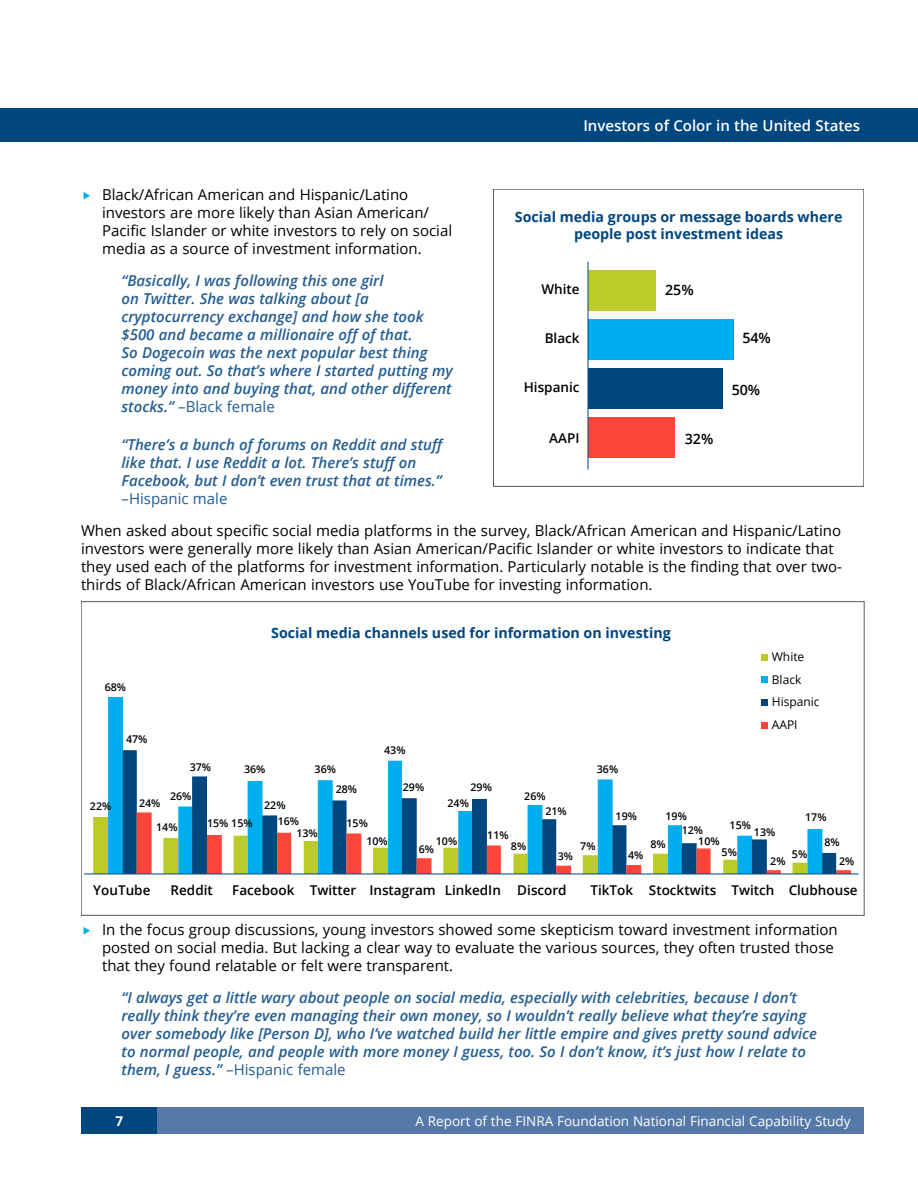
<style>
.page{position:relative;width:918px;height:1188px;background:#fff}
.page>*{position:absolute;margin:0;border:0;box-sizing:border-box;transform-origin:0 0}
.t1{font:italic 600 15px/18px "Open Sans";color:#235d92}
.t2{font:15px/18px "Open Sans";color:#000}
.t3{font:600 15px "Open Sans";color:#fff}
.t4{font:15px "Open Sans";color:#235d92}
.t5{font:700 14.25px/17.1px "Open Sans";color:#00467f;text-align:center}
.t6{font:600 14.25px "Open Sans";color:#000}
.t7{font:600 13.5px "Open Sans";color:#010101}
.t8{font:13.5px "Open Sans";color:#fff}
.t9{font:600 13.5px "Open Sans";color:#000}
.t10{font:700 13.5px "Open Sans";color:#fff}
.t11{font:12px/22.5px "Open Sans";color:#000}
.t12{font:600 10.65px "Open Sans";color:#000}
.s1{font-weight:400;font-style:normal}
</style>
<div class="page">
<div style="left:155px;top:1107px;width:709px;height:27px;background:#5579a8"></div>
<div style="left:81px;top:1107px;width:76px;height:27px;background:#00467f"></div>
<div style="left:0;top:108px;width:918px;height:34px;background:#00467f"></div>
<svg style="left:762px;top:655px;width:6px;height:6px"></svg>
<svg style="left:762px;top:677px;width:6px;height:6px"></svg>
<svg style="left:93px;top:817px;width:15px;height:57px"></svg>
<svg style="left:108px;top:697px;width:660px;height:177px"></svg>
<svg style="left:123px;top:750px;width:645px;height:124px"></svg>
<svg style="left:137px;top:812px;width:714px;height:62px"></svg>
<hr style="left:84px;top:874px;width:774px;height:1px;background:#00467f">
<div style="left:493px;top:189px;width:371px;height:298px;border:1px solid #58595b"></div>
<div style="left:588px;top:270px;width:68px;height:41px;background:#bdcb2a"></div>
<div style="left:588px;top:319px;width:146px;height:41px;background:#00aeef"></div>
<div style="left:588px;top:369px;width:135px;height:40px;background:#00467f"></div>
<div style="left:588px;top:418px;width:86px;height:40px;background:#fd4539"></div>
<hr style="left:588px;top:262px;width:1px;height:208px;background:#00467f">
<p class="t3" style="left:583px;top:115px;width:278px">Investors of Color in the United States</p>
<p class="t2" style="left:102px;top:186px;width:352px">Black/African American and Hispanic/Latino investors are more likely than Asian American/ Pacific Islander or white investors to rely on social media as a source of investment information.</p>
<p class="t1" style="left:122px;top:271px;width:333px">“Basically, I was following this one girl<br>on Twitter. She was talking about [a cryptocurrency exchange] and how she took $500 and became a millionaire off of that.<br>So Dogecoin was the next popular best thing coming out. So that’s where I started putting my money into and buying that, and other different stocks.” <span class="s1">–Black female</span></p>
<p class="t1" style="left:122px;top:435px;width:322px">“There’s a bunch of forums on Reddit and stuff like that. I use Reddit a lot. There’s stuff on<br>Facebook, but I don’t even trust that at times.”</p>
<p class="t4" style="left:122px;top:489px;width:107px">–Hispanic male</p>
<p class="t2" style="left:81px;top:521px;width:762px">When asked about specific social media platforms in the survey, Black/African American and Hispanic/Latino investors were generally more likely than Asian American/Pacific Islander or white investors to indicate that they used each of the platforms for investment information. Particularly notable is the finding that over two&shy;thirds of Black/African American investors use YouTube for investing information.</p>
<p class="t5" style="left:271px;top:624px;width:401px">Social media channels used for information on investing</p>
<p class="t5" style="left:515px;top:208px;width:329px">Social media groups or message boards where people post investment ideas</p>
<p class="t9" style="left:541px;top:280px;width:40px">White</p>
<p class="t9" style="left:545px;top:329px;width:36px">Black</p>
<p class="t9" style="left:524px;top:378px;width:57px">Hispanic</p>
<p class="t9" style="left:549px;top:429px;width:32px">AAPI</p>
<p class="t6" style="left:665px;top:280px;width:30px">25%</p>
<p class="t6" style="left:742px;top:328px;width:30px">54%</p>
<p class="t6" style="left:732px;top:380px;width:30px">50%</p>
<p class="t6" style="left:685px;top:430px;width:30px">32%</p>
<p class="t12" style="left:105px;top:680px;width:23px">68%</p>
<p class="t12" style="left:126px;top:731px;width:23px">47%</p>
<p class="t12" style="left:190px;top:759px;width:23px">37%</p>
<p class="t12" style="left:244px;top:762px;width:23px">36%</p>
<p class="t12" style="left:315px;top:762px;width:23px">36%</p>
<p class="t12" style="left:384px;top:743px;width:23px">43%</p>
<p class="t12" style="left:597px;top:762px;width:23px">36%</p>
<p class="t11" style="left:772px;top:645px;width:49px">White<br>Black<br>Hispanic<br>AAPI</p>
<p class="t12" style="left:90px;top:799px;width:23px">22%</p>
<p class="t12" style="left:139px;top:796px;width:23px">24%</p>
<p class="t12" style="left:170px;top:789px;width:23px">26%</p>
<p class="t12" style="left:156px;top:820px;width:23px">14%</p>
<p class="t12" style="left:207px;top:816px;width:47px">15% 15%</p>
<p class="t12" style="left:336px;top:782px;width:23px">28%</p>
<p class="t12" style="left:403px;top:780px;width:23px">29%</p>
<p class="t12" style="left:471px;top:780px;width:23px">29%</p>
<p class="t12" style="left:524px;top:789px;width:23px">26%</p>
<p class="t12" style="left:448px;top:796px;width:23px">24%</p>
<p class="t12" style="left:264px;top:798px;width:23px">22%</p>
<p class="t12" style="left:545px;top:804px;width:23px">21%</p>
<p class="t12" style="left:665px;top:809px;width:23px">19%</p>
<p class="t12" style="left:616px;top:809px;width:23px">19%</p>
<p class="t12" style="left:805px;top:810px;width:23px">17%</p>
<p class="t12" style="left:278px;top:814px;width:23px">16%</p>
<p class="t12" style="left:347px;top:816px;width:23px">15%</p>
<p class="t12" style="left:730px;top:818px;width:23px">15%</p>
<p class="t12" style="left:682px;top:823px;width:23px">12%</p>
<p class="t12" style="left:754px;top:825px;width:23px">13%</p>
<p class="t12" style="left:296px;top:826px;width:23px">13%</p>
<p class="t12" style="left:487px;top:828px;width:23px">11%</p>
<p class="t12" style="left:698px;top:834px;width:23px">10%</p>
<p class="t12" style="left:366px;top:834px;width:23px">10%</p>
<p class="t12" style="left:436px;top:834px;width:23px">10%</p>
<p class="t12" style="left:824px;top:835px;width:17px">8%</p>
<p class="t12" style="left:511px;top:838px;width:17px">8%</p>
<p class="t12" style="left:580px;top:838px;width:17px">7%</p>
<p class="t12" style="left:650px;top:837px;width:17px">8%</p>
<p class="t12" style="left:419px;top:842px;width:17px">6%</p>
<p class="t12" style="left:722px;top:844px;width:17px">5%</p>
<p class="t12" style="left:792px;top:846px;width:17px">5%</p>
<p class="t12" style="left:558px;top:848px;width:17px">3%</p>
<p class="t12" style="left:628px;top:848px;width:17px">4%</p>
<p class="t12" style="left:770px;top:854px;width:17px">2%</p>
<p class="t12" style="left:839px;top:854px;width:17px">2%</p>
<p class="t7" style="left:93px;top:881px;width:59px">YouTube</p>
<p class="t7" style="left:171px;top:881px;width:44px">Reddit</p>
<p class="t7" style="left:232px;top:881px;width:336px">Facebook Twitter Instagram LinkedIn Discord</p>
<p class="t7" style="left:590px;top:881px;width:269px">TikTok Stocktwits Twitch Clubhouse</p>
<p class="t2" style="left:102px;top:920px;width:737px">In the focus group discussions, young investors showed some skepticism toward investment information posted on social media. But lacking a clear way to evaluate the various sources, they often trusted those that they found relatable or felt were transparent.</p>
<p class="t1" style="left:122px;top:988px;width:697px">“I always get a little wary about people on social media, especially with celebrities, because I don’t really think they’re even managing their own money, so I wouldn’t really believe what they’re saying over somebody like [Person D], who I’ve watched build her little empire and gives pretty sound advice to normal people, and people with more money I guess, too. So I don’t know, it’s just how I relate to them, I guess.” <span class="s1">–Hispanic female</span></p>
<p class="t10" style="left:115px;top:1112px;width:9px">7</p>
<p class="t8" style="left:415px;top:1112px;width:437px">A Report of the FINRA Foundation National Financial Capability Study</p>
</div>
